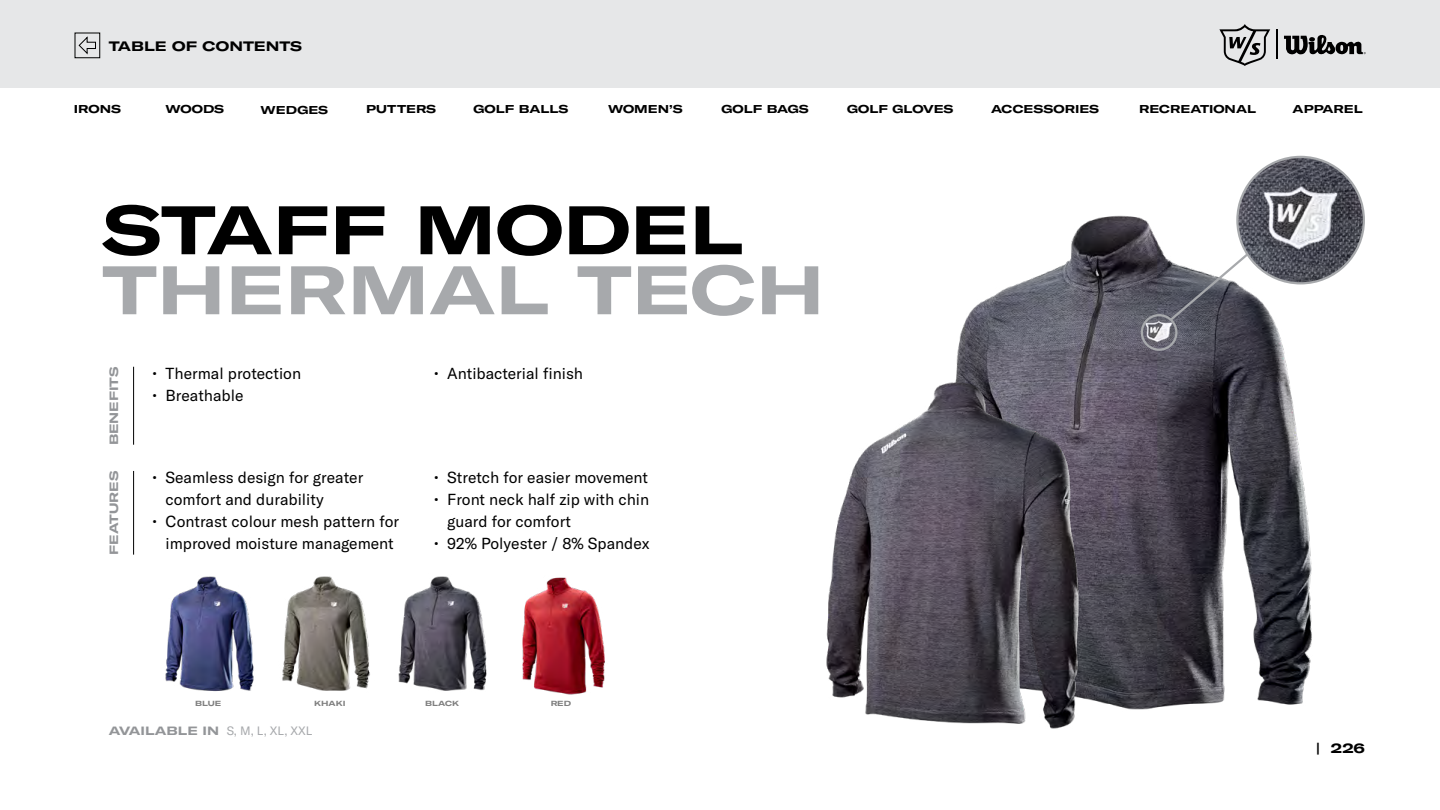
<style>
.page{position:relative;width:1440px;height:810px;background:#fff}
.page>*{position:absolute;margin:0;border:0;box-sizing:border-box;transform-origin:0 0}
.t1{font:700 expanded 67.5px "GT America";color:#a7a9ac}
.t2{font:700 expanded 67.5px "GT America";color:#000}
.t3{font:15.75px/21.8px "GT America";color:#000}
.t4{font:700 expanded 13.5px "GT America";color:#000}
.t5{font:12px "GT America";color:#a7a9ac}
.t6{font:700 expanded 11.85px "GT America";color:#939598}
.t7{font:700 expanded 11.25px "GT America";color:#000}
.t8{font:700 expanded 7.35px "GT America";color:#000}
.s1{font-weight:700;font-stretch:expanded;font-size:11.85px;color:#939598}
</style>
<div class="page">
<div style="left:0;top:0;width:1440px;height:88px;background:#e6e7e8"></div>
<svg style="left:1284px;top:35px;width:82px;height:20px"></svg>
<svg style="left:1219px;top:24px;width:51px;height:42px"></svg>
<hr style="left:1276px;top:29px;width:2px;height:30px;background:#000">
<div style="left:75px;top:33px;width:25px;height:25px;border:1px solid #000"></div>
<svg style="left:78px;top:36px;width:18px;height:19px"></svg>
<img style="left:1015px;top:191px;width:350px;height:514px">
<img style="left:826px;top:285px;width:371px;height:444px">
<div style="left:1141px;top:314px;width:37px;height:37px;border:2px solid #a7a9ac;border-radius:50%"></div>
<svg style="left:1168px;top:231px;width:106px;height:92px"></svg>
<img style="left:1237px;top:157px;width:127px;height:126px;border-radius:63px">
<hr style="left:133px;top:367px;width:1px;height:78px;background:#000">
<hr style="left:133px;top:471px;width:1px;height:84px;background:#000">
<img style="left:165px;top:576px;width:89px;height:116px">
<img style="left:282px;top:576px;width:88px;height:115px">
<img style="left:398px;top:576px;width:89px;height:115px">
<img style="left:522px;top:577px;width:83px;height:118px">
<p class="t4" style="left:109px;top:37px;width:195px">TABLE OF CONTENTS</p>
<p class="t7" style="left:74px;top:102px;width:49px">IRONS</p>
<p class="t7" style="left:165px;top:102px;width:60px">WOODS</p>
<p class="t7" style="left:261px;top:103px;width:69px">WEDGES</p>
<p class="t7" style="left:366px;top:102px;width:71px">PUTTERS</p>
<p class="t7" style="left:474px;top:102px;width:96px">GOLF BALLS</p>
<p class="t7" style="left:608px;top:102px;width:76px">WOMEN’S</p>
<p class="t7" style="left:721px;top:102px;width:89px">GOLF BAGS</p>
<p class="t7" style="left:847px;top:102px;width:108px">GOLF GLOVES</p>
<p class="t7" style="left:991px;top:102px;width:110px">ACCESSORIES</p>
<p class="t7" style="left:1139px;top:102px;width:119px">RECREATIONAL</p>
<p class="t7" style="left:1293px;top:102px;width:72px">APPAREL</p>
<h1 class="t2" style="left:102px;top:188px;width:643px">STAFF MODEL</h1>
<h1 class="t1" style="left:102px;top:248px;width:724px">THERMAL TECH</h1>
<p class="t6" style="left:107px;top:445px;width:80px;rotate:-90deg">BENEFITS</p>
<p class="t6" style="left:107px;top:555px;width:85px;rotate:-90deg">FEATURES</p>
<p class="t3" style="left:152px;top:363px;width:151px">• Thermal protection</p>
<p class="t3" style="left:152px;top:384px;width:93px">• Breathable</p>
<p class="t3" style="left:166px;top:467px;width:199px;text-indent:-13px">• Seamless design for greater comfort and durability</p>
<p class="t3" style="left:152px;top:510px;width:249px;text-align:center">• Contrast colour mesh pattern for improved moisture management</p>
<p class="t3" style="left:434px;top:363px;width:151px">• Antibacterial finish</p>
<p class="t3" style="left:434px;top:467px;width:216px">• Stretch for easier movement</p>
<p class="t3" style="left:447px;top:489px;width:204px;text-indent:-13px">• Front neck half zip with chin guard for comfort</p>
<p class="t3" style="left:434px;top:532px;width:217px">• 92% Polyester / 8% Spandex</p>
<p class="t8" style="left:195px;top:699px;width:28px">BLUE</p>
<p class="t8" style="left:314px;top:699px;width:33px">KHAKI</p>
<p class="t8" style="left:425px;top:699px;width:35px">BLACK</p>
<p class="t8" style="left:551px;top:699px;width:22px">RED</p>
<p class="t5" style="left:109px;top:724px;width:205px"><span class="s1">AVAILABLE IN</span> S, M, L, XL, XXL</p>
<p class="t4" style="left:1316px;top:739px;width:50px">| 226</p>
</div>
